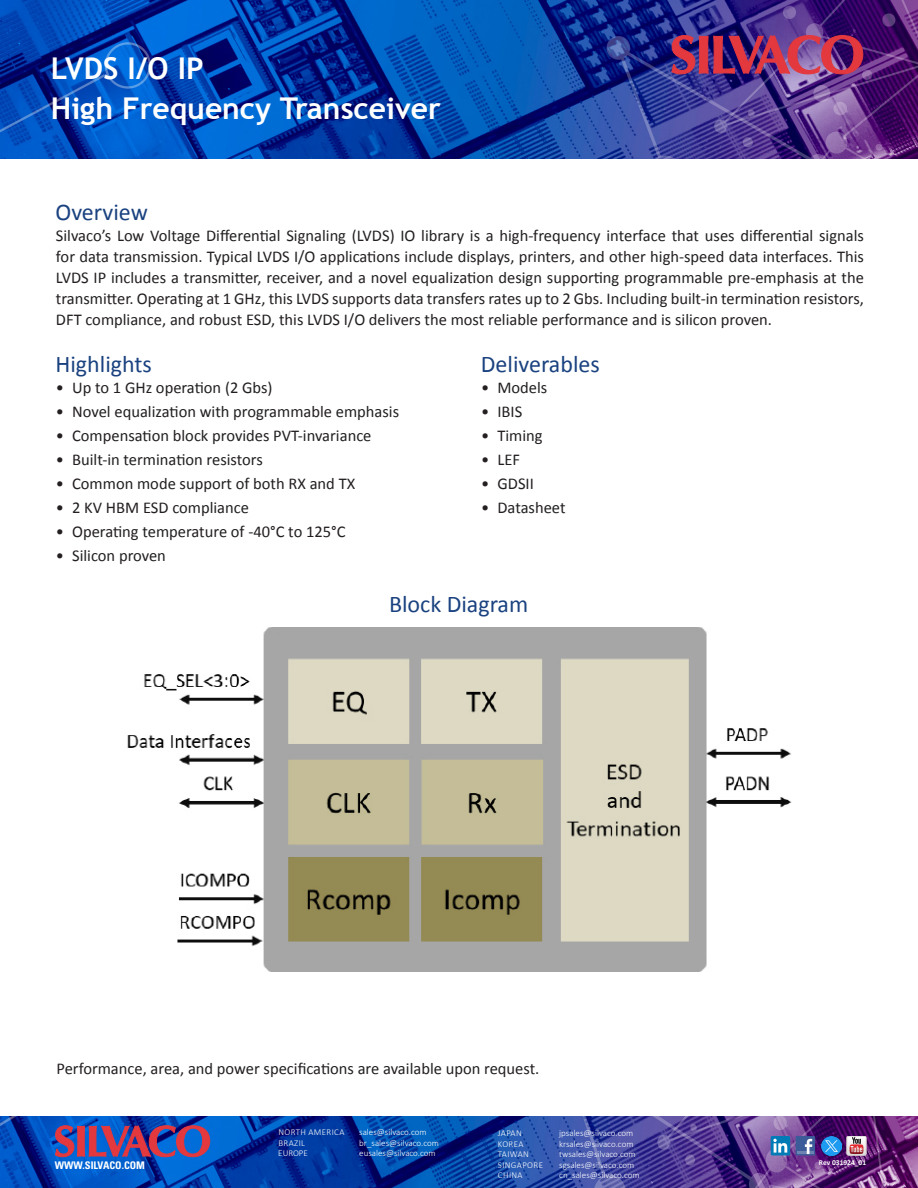
<style>
.page{position:relative;width:918px;height:1188px;background:#fff}
.page>*{position:absolute;margin:0;border:0;box-sizing:border-box;transform-origin:0 0}
.t1{font:700 30px "Trebuchet MS";color:#fff}
.SECTION_TITLE{font:24px "Calibri";color:#1a4280}
.body_text{font:16.5px/21px "Calibri";color:#231f20;text-align:justify}
.body_with_bullets{font:16.5px "Calibri";color:#231f20}
.t2{font:700 condensed 10.5px "Univers";color:#fff}
.t3{font:300 9px "Calibri";color:#fff}
.t4{font:300 9px "Calibri";letter-spacing:.04em;color:#fff}
.body_text-2{font:700 7.5px "Calibri";color:#fff}
</style>
<div class="page">
<img style="left:0;top:0;width:918px;height:158px">
<img style="left:671px;top:35px;width:192px;height:39px">
<img style="left:0;top:1116px;width:918px;height:72px">
<svg style="left:55px;top:1125px;width:155px;height:32px;background:#6e4883"></svg>
<div style="left:796px;top:1136px;width:19px;height:19px;background:#3b5b99"></div>
<hr style="left:797px;top:1151px;width:17px;height:3px;background:#6d84b3">
<svg style="left:805px;top:1139px;width:7px;height:15px"></svg>
<div style="left:771px;top:1136px;width:19px;height:19px;background:#007bb6"></div>
<svg style="left:773px;top:1139px;width:14px;height:14px"></svg>
<img style="left:822px;top:1136px;width:19px;height:19px">
<svg style="left:847px;top:1136px;width:19px;height:19px"></svg>
<img style="left:127px;top:627px;width:665px;height:345px">
<p class="t1" style="left:51px;top:50px;width:154px">LVDS I/O IP</p>
<p class="t1" style="left:51px;top:90px;width:392px">High Frequency Transceiver</p>
<p class="SECTION_TITLE" style="left:56px;top:197px;width:94px">Overview</p>
<p class="body_text" style="left:56px;top:225px;width:810px">Silvaco’s Low Voltage Differential Signaling (LVDS) IO library is a high-frequency interface that uses differential signals for data transmission. Typical LVDS I/O applications include displays, printers, and other high-speed data interfaces. This LVDS IP includes a transmitter, receiver, and a novel equalization design supporting programmable pre-emphasis at the transmitter. Operating at 1 GHz, this LVDS supports data transfers rates up to 2 Gbs. Including built-in termination resistors, DFT compliance, and robust ESD, this LVDS I/O delivers the most reliable performance and is silicon proven.</p>
<p class="SECTION_TITLE" style="left:56px;top:349px;width:98px">Highlights</p>
<p class="SECTION_TITLE" style="left:481px;top:349px;width:121px">Deliverables</p>
<p class="body_with_bullets" style="left:56px;top:377px;width:218px">• Up to 1 GHz operation (2 Gbs)</p>
<p class="body_with_bullets" style="left:56px;top:401px;width:345px">• Novel equalization with programmable emphasis</p>
<p class="body_with_bullets" style="left:56px;top:425px;width:317px">• Compensation block provides PVT-invariance</p>
<p class="body_with_bullets" style="left:56px;top:449px;width:208px">• Built-in termination resistors</p>
<p class="body_with_bullets" style="left:56px;top:473px;width:301px">• Common mode support of both RX and TX</p>
<p class="body_with_bullets" style="left:56px;top:497px;width:195px">• 2 KV HBM ESD compliance</p>
<p class="body_with_bullets" style="left:56px;top:521px;width:291px">• Operating temperature of -40°C to 125°C</p>
<p class="body_with_bullets" style="left:56px;top:545px;width:112px">• Silicon proven</p>
<p class="body_with_bullets" style="left:481px;top:377px;width:68px">• Models</p>
<p class="body_with_bullets" style="left:481px;top:401px;width:43px">• IBIS</p>
<p class="body_with_bullets" style="left:481px;top:425px;width:63px">• Timing</p>
<p class="body_with_bullets" style="left:481px;top:449px;width:40px">• LEF</p>
<p class="body_with_bullets" style="left:481px;top:473px;width:54px">• GDSII</p>
<p class="body_with_bullets" style="left:481px;top:497px;width:86px">• Datasheet</p>
<p class="SECTION_TITLE" style="left:389px;top:589px;width:141px">Block Diagram</p>
<p class="body_text" style="left:57px;top:1058px;width:484px">Performance, area, and power specifications are available upon request.</p>
<p class="t2" style="left:55px;top:1159px;width:92px">WWW.SILVACO.COM</p>
<p class="t4" style="left:278px;top:1127px;width:68px">NORTH AMERICA</p>
<p class="t3" style="left:359px;top:1127px;width:69px">sales@silvaco.com</p>
<p class="t3" style="left:278px;top:1137px;width:28px">BRAZIL</p>
<p class="t3" style="left:359px;top:1137px;width:81px">br_sales@silvaco.com</p>
<p class="t3" style="left:278px;top:1148px;width:31px">EUROPE</p>
<p class="t3" style="left:359px;top:1148px;width:78px">eusales@silvaco.com</p>
<p class="t3" style="left:498px;top:1128px;width:25px">JAPAN</p>
<p class="t3" style="left:559px;top:1128px;width:76px">jpsales@silvaco.com</p>
<p class="t3" style="left:498px;top:1138px;width:27px">KOREA</p>
<p class="t3" style="left:559px;top:1138px;width:76px">krsales@silvaco.com</p>
<p class="t3" style="left:498px;top:1149px;width:33px">TAIWAN</p>
<p class="t3" style="left:559px;top:1149px;width:78px">twsales@silvaco.com</p>
<p class="t4" style="left:498px;top:1159px;width:47px">SINGAPORE</p>
<p class="t3" style="left:559px;top:1159px;width:77px">sgsales@silvaco.com</p>
<p class="t3" style="left:498px;top:1170px;width:26px">CHINA</p>
<p class="t3" style="left:559px;top:1170px;width:82px">cn_sales@silvaco.com</p>
<p class="body_text-2" style="left:819px;top:1157px;width:49px">Rev 031924_01</p>
</div>
